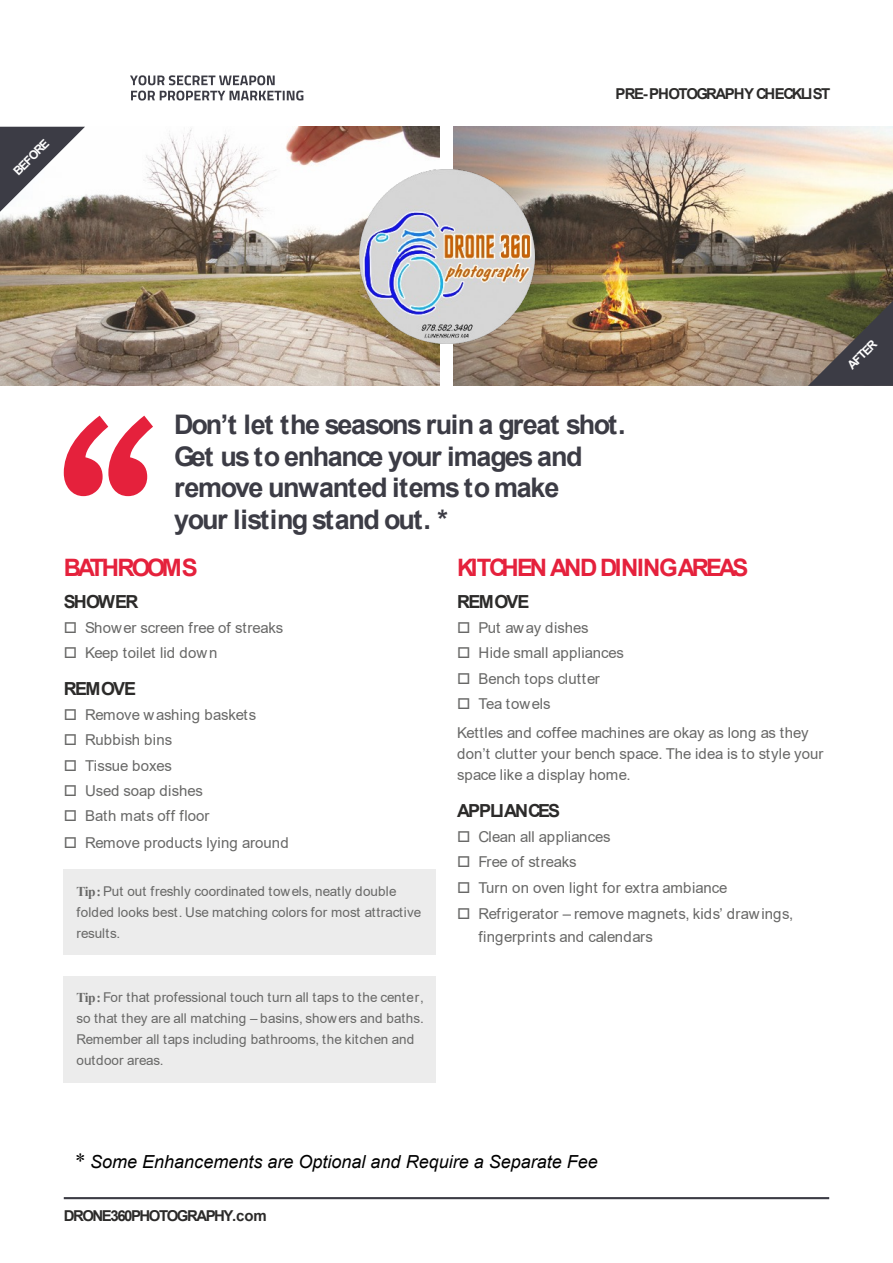
<style>
.page{position:relative;width:893px;height:1263px;background:#fff}
.page>*{position:absolute;margin:0;border:0;box-sizing:border-box;transform-origin:0 0}
.t1{font:700 27px/31.5px "Arial";letter-spacing:-.05em;color:#3c3c45}
.t2{font:700 24px "Arial";letter-spacing:-.125em;color:#e5213c}
.t3{font:italic 18px "Arial";color:#000}
.t4{font:700 18px "Arial";letter-spacing:-.09em;color:#2c2b2a}
.t5{font:15px/25.2px "Arial";letter-spacing:.01em;color:#686867}
.t6{font:700 15px "Arial";letter-spacing:-.1em;color:#2c2b2a}
.t7{font:13.5px/21px "Arial";color:#686867}
.t8{font:700 12px "Arial";color:#fefefe}
.s1{font-family:"Times New Roman";font-weight:700}
.s2{font-family:"Times New Roman";font-style:normal;font-size:21px}
</style>
<div class="page">
<hr style="left:64px;top:1197px;width:765px;height:2px;background:#3c3c45">
<svg style="left:130px;top:75px;width:145px;height:10px"></svg>
<svg style="left:131px;top:91px;width:172px;height:10px"></svg>
<div style="left:64px;top:869px;width:372px;height:85px;background:#ececec"></div>
<div style="left:64px;top:976px;width:372px;height:106px;background:#ececec"></div>
<svg style="left:64px;top:416px;width:89px;height:80px"></svg>
<img style="left:0;top:127px;width:439px;height:259px">
<img style="left:454px;top:127px;width:439px;height:259px">
<svg style="left:0;top:127px;width:85px;height:85px"></svg>
<svg style="left:808px;top:301px;width:85px;height:85px;background:#575349"></svg>
<img style="left:360px;top:169px;width:174px;height:175px">
<p class="t8" style="left:12px;top:170px;width:46px;rotate:-45deg">BEFORE</p>
<p class="t6" style="left:616px;top:88px;width:216px">PRE- PHOTOGRAPHY CHECKLIST</p>
<h1 class="t1" style="left:174px;top:411px;width:453px">Don’t let the seasons ruin a great shot.<br>Get us to enhance your images and remove unwanted items to make<br>your listing stand out. *</h1>
<h2 class="t2" style="left:64px;top:558px;width:136px">BATHROOMS</h2>
<p class="t4" style="left:64px;top:595px;width:76px">SHOWER</p>
<p class="t5" style="left:85px;top:617px;width:200px">Shower screen free of streaks<br>Keep toilet lid down</p>
<p class="t4" style="left:64px;top:682px;width:74px">REMOVE</p>
<p class="t5" style="left:85px;top:704px;width:173px">Remove washing baskets<br>Rubbish bins<br>Tissue boxes<br>Used soap dishes<br>Bath mats off floor</p>
<p class="t5" style="left:85px;top:831px;width:205px">Remove products lying around</p>
<p class="t7" style="left:77px;top:881px;width:346px"><span class="s1">Tip:</span> Put out freshly coordinated towels, neatly double folded looks best. Use matching colors for most attractive results.</p>
<p class="t7" style="left:77px;top:988px;width:349px"><span class="s1">Tip:</span> For that professional touch turn all taps to the center, so that they are all matching – basins, showers and baths.<br>Remember all taps including bathrooms, the kitchen and outdoor areas.</p>
<h2 class="t2" style="left:457px;top:558px;width:293px">KITCHEN AND DINING AREAS</h2>
<p class="t4" style="left:457px;top:595px;width:74px">REMOVE</p>
<p class="t5" style="left:478px;top:617px;width:147px">Put away dishes<br>Hide small appliances<br>Bench tops clutter<br>Tea towels</p>
<p class="t5" style="left:457px;top:724px;width:368px;line-height:21px">Kettles and coffee machines are okay as long as they don’t clutter your bench space. The idea is to style your space like a display home.</p>
<p class="t4" style="left:457px;top:804px;width:105px">APPLIANCES</p>
<p class="t5" style="left:478px;top:826px;width:251px">Clean all appliances<br>Free of streaks<br>Turn on oven light for extra ambiance</p>
<p class="t5" style="left:478px;top:904px;width:316px;line-height:22.5px">Refrigerator – remove magnets, kids’ drawings, fingerprints and calendars</p>
<p class="t8" style="left:846px;top:364px;width:37px;rotate:-45deg">AFTER</p>
<p class="t3" style="left:75px;top:1154px;width:524px"><span class="s2">*</span> Some Enhancements are Optional and Require a Separate Fee</p>
<p class="t6" style="left:64px;top:1210px;width:204px">DRONE360PHOTOGRAPHY.com</p>
</div>
